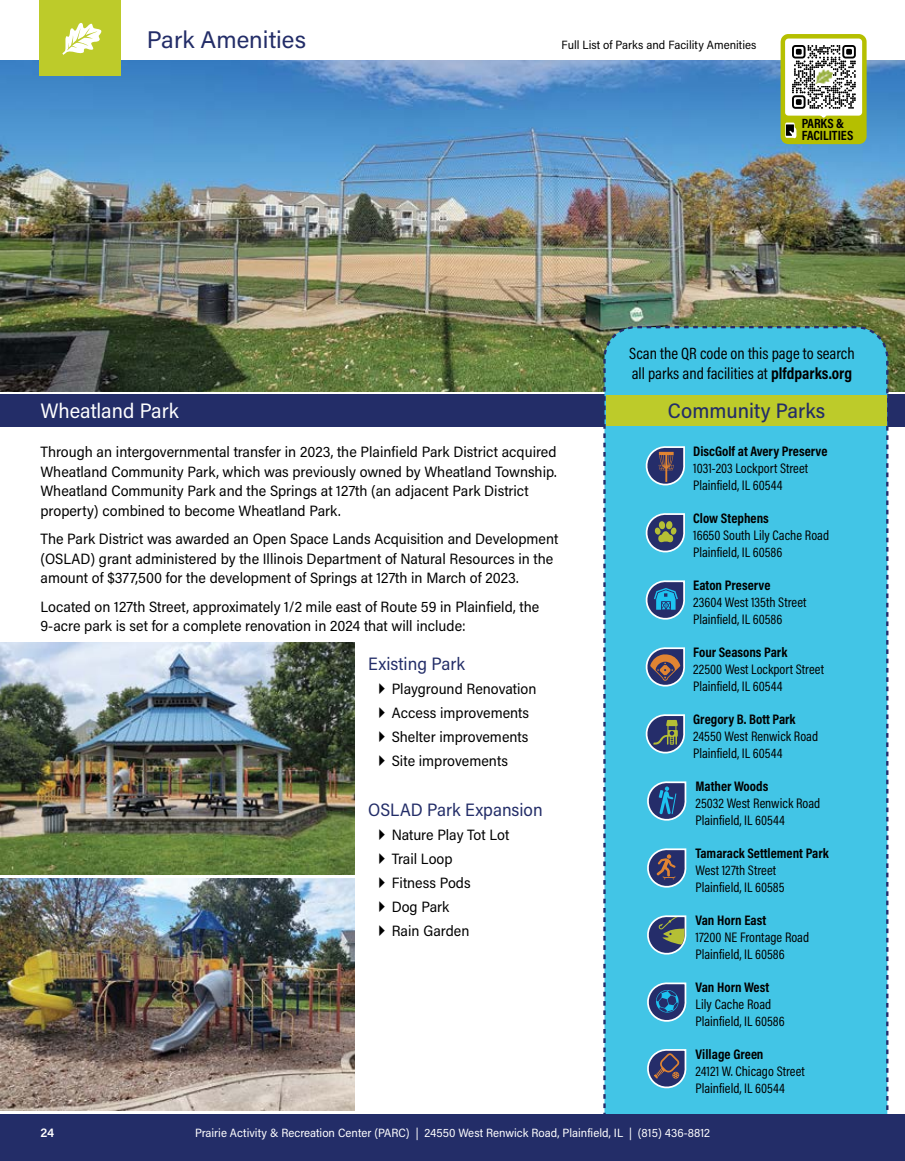
<style>
.page{position:relative;width:905px;height:1161px;background:#fff}
.page>*{position:absolute;margin:0;border:0;box-sizing:border-box;transform-origin:0 0}
.t1{font:24px "Acumin Pro";color:#232d68}
.t2{font:500 21px "Acumin Pro Semi Cond";color:#232d68}
.t3{font:21px "Acumin Pro Semi Cond";color:#fff}
.t4{font:18px "Acumin Pro Semi Cond";color:#232d68}
.t5{font:16.5px/19.5px "Acumin Pro Cond";color:#000}
.t6{font:15px/24px "Acumin Pro Semi Cond";color:#000}
.t7{font:13.95px/16.8px "Acumin Pro Cond";color:#000}
.t8{font:700 13.95px "Acumin Pro Cond";color:#000}
.t9{font:700 13.5px/12px "Acumin Pro Cond";color:#000}
.t10{font:600 12.75px "Acumin Pro";color:#fff}
.t11{font:12px "Acumin Pro Semi Cond";color:#fff}
.t12{font:12px "Acumin Pro Semi Cond";color:#000}
.s1{font-weight:700}
</style>
<div class="page">
<img style="left:0;top:61px;width:904px;height:330px">
<div style="left:40px;top:0;width:81px;height:76px;background:#bdcb2a"></div>
<svg style="left:62px;top:23px;width:39px;height:32px"></svg>
<div style="left:0;top:395px;width:904px;height:32px;background:#232d68"></div>
<div style="left:603px;top:326px;width:285px;height:788px;background:#42c5e6"></div>
<svg style="left:642px;top:445px;width:43px;height:44px"></svg>
<svg style="left:642px;top:512px;width:43px;height:44px"></svg>
<svg style="left:642px;top:580px;width:43px;height:43px"></svg>
<svg style="left:642px;top:646px;width:43px;height:44px"></svg>
<svg style="left:642px;top:713px;width:43px;height:44px"></svg>
<svg style="left:643px;top:781px;width:44px;height:43px"></svg>
<svg style="left:643px;top:848px;width:44px;height:43px"></svg>
<svg style="left:643px;top:982px;width:44px;height:43px"></svg>
<svg style="left:643px;top:1048px;width:44px;height:44px"></svg>
<svg style="left:643px;top:915px;width:44px;height:43px"></svg>
<div style="left:606px;top:395px;width:281px;height:31px;background:#bdcb2a"></div>
<div style="left:0;top:1114px;width:904px;height:47px;background:#232d68"></div>
<img style="left:0;top:642px;width:355px;height:232px">
<img style="left:0;top:879px;width:355px;height:232px">
<svg style="left:780px;top:34px;width:86px;height:110px"></svg>
<img style="left:815px;top:68px;width:17px;height:18px">
<h1 class="t1" style="left:147px;top:23px;width:161px">Park Amenities</h1>
<p class="t12" style="left:561px;top:36px;width:196px">Full List of Parks and Facility Amenities</p>
<p class="t9" style="left:801px;top:117px;width:53px">PARKS &amp;<br>FACILITIES</p>
<h2 class="t3" style="left:40px;top:397px;width:140px">Wheatland Park</h2>
<p class="t6" style="left:40px;top:442px;width:517px;line-height:19.5px">Through an intergovernmental transfer in 2023, the Plainfield Park District acquired Wheatland Community Park, which was previously owned by Wheatland Township.<br>Wheatland Community Park and the Springs at 127th (an adjacent Park District property) combined to become Wheatland Park.</p>
<p class="t6" style="left:40px;top:529px;width:519px;line-height:19.5px">The Park District was awarded an Open Space Lands Acquisition and Development (OSLAD) grant administered by the Illinois Department of Natural Resources in the amount of $377,500 for the development of Springs at 127th in March of 2023.</p>
<p class="t6" style="left:40px;top:596px;width:500px;line-height:19.5px">Located on 127th Street, approximately 1/2 mile east of Route 59 in Plainfield, the<br>9-acre park is set for a complete renovation in 2024 that will include:</p>
<p class="t4" style="left:368px;top:651px;width:98px">Existing Park</p>
<p class="t6" style="left:391px;top:676px;width:146px">Playground Renovation<br>Access improvements<br>Shelter improvements<br>Site improvements</p>
<p class="t4" style="left:368px;top:797px;width:176px">OSLAD Park Expansion</p>
<p class="t6" style="left:391px;top:822px;width:119px">Nature Play Tot Lot<br>Trail Loop<br>Fitness Pods<br>Dog Park<br>Rain Garden</p>
<p class="t5" style="left:629px;top:343px;width:227px">Scan the QR code on this page to search all parks and facilities at <span class="s1">plfdparks.org</span></p>
<h2 class="t2" style="left:668px;top:396px;width:159px">Community Parks</h2>
<p class="t8" style="left:693px;top:442px;width:136px">DiscGolf at Avery Preserve</p>
<p class="t7" style="left:693px;top:460px;width:117px">1031-203 Lockport Street<br>Plainfield, IL 60544</p>
<p class="t8" style="left:693px;top:509px;width:77px">Clow Stephens</p>
<p class="t7" style="left:693px;top:527px;width:137px">16650 South Lily Cache Road<br>Plainfield, IL 60586</p>
<p class="t8" style="left:693px;top:576px;width:79px">Eaton Preserve</p>
<p class="t7" style="left:693px;top:594px;width:115px">23604 West 135th Street<br>Plainfield, IL 60586</p>
<p class="t8" style="left:693px;top:643px;width:96px">Four Seasons Park</p>
<p class="t7" style="left:693px;top:661px;width:132px">22500 West Lockport Street<br>Plainfield, IL 60544</p>
<p class="t8" style="left:693px;top:710px;width:104px">Gregory B. Bott Park</p>
<p class="t7" style="left:693px;top:728px;width:126px">24550 West Renwick Road<br>Plainfield, IL 60544</p>
<p class="t8" style="left:695px;top:777px;width:74px">Mather Woods</p>
<p class="t7" style="left:695px;top:795px;width:126px">25032 West Renwick Road<br>Plainfield, IL 60544</p>
<p class="t8" style="left:695px;top:844px;width:135px">Tamarack Settlement Park</p>
<p class="t7" style="left:695px;top:862px;width:90px">West 127th Street<br>Plainfield, IL 60585</p>
<p class="t8" style="left:695px;top:911px;width:72px">Van Horn East</p>
<p class="t7" style="left:695px;top:929px;width:115px">17200 NE Frontage Road<br>Plainfield, IL 60586</p>
<p class="t8" style="left:695px;top:978px;width:75px">Van Horn West</p>
<p class="t7" style="left:695px;top:996px;width:91px">Lily Cache Road<br>Plainfield, IL 60586</p>
<p class="t8" style="left:695px;top:1045px;width:69px">Village Green</p>
<p class="t7" style="left:695px;top:1063px;width:111px">24121 W. Chicago Street<br>Plainfield, IL 60544</p>
<p class="t10" style="left:40px;top:1124px;width:15px">24</p>
<p class="t11" style="left:195px;top:1124px;width:516px">Prairie Activity &amp; Recreation Center (PARC) | 24550 West Renwick Road, Plainfield, IL | (815) 436-8812</p>
</div>
